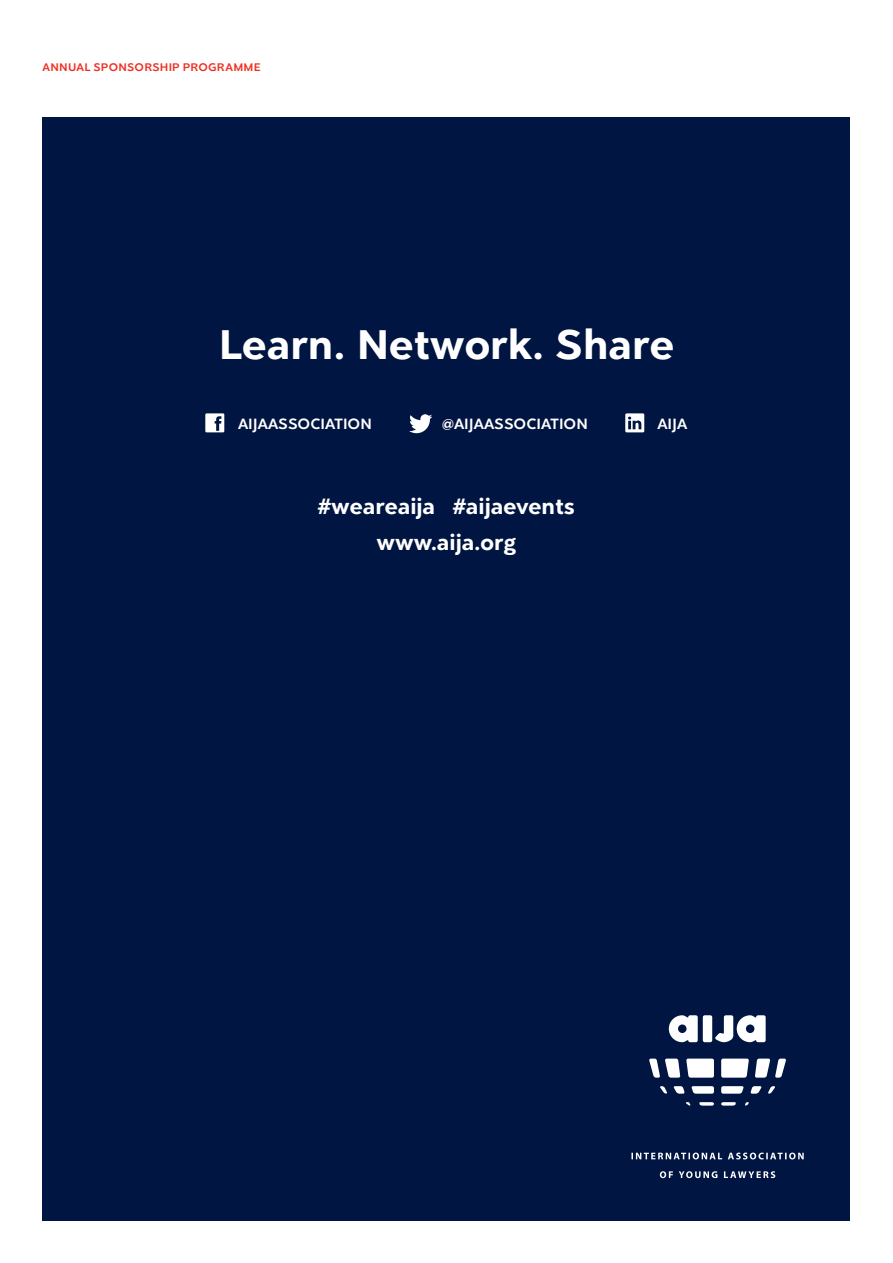
<style>
.page{position:relative;width:893px;height:1263px;background:#fff}
.page>*{position:absolute;margin:0;border:0;box-sizing:border-box;transform-origin:0 0}
.t1{font:700 45px "Clarika Grotesque";color:#fff}
.t2{font:700 24px/36px "Clarika Grotesque";color:#fff;text-align:center}
.t3{font:600 16.2px "Clarika Grotesque";color:#fff}
.t4{font:600 12px "Clarika Grotesque";letter-spacing:.02em;color:#ee3124}
</style>
<div class="page">
<div style="left:43px;top:117px;width:807px;height:1103px;background:#001541"></div>
<svg style="left:669px;top:1015px;width:29px;height:27px"></svg>
<div style="left:703px;top:1015px;width:9px;height:27px;background:#fff;border-radius:2px"></div>
<svg style="left:715px;top:1015px;width:51px;height:27px"></svg>
<svg style="left:649px;top:1058px;width:137px;height:47px"></svg>
<svg style="left:631px;top:1152px;width:173px;height:7px"></svg>
<svg style="left:724px;top:1171px;width:51px;height:7px"></svg>
<svg style="left:679px;top:1171px;width:38px;height:7px"></svg>
<svg style="left:660px;top:1171px;width:13px;height:7px"></svg>
<svg style="left:205px;top:413px;width:19px;height:19px"></svg>
<svg style="left:409px;top:414px;width:23px;height:19px"></svg>
<svg style="left:625px;top:413px;width:19px;height:19px"></svg>
<p class="t4" style="left:43px;top:59px;width:220px">ANNUAL SPONSORSHIP PROGRAMME</p>
<h1 class="t1" style="left:219px;top:314px;width:457px">Learn. Network. Share</h1>
<p class="t3" style="left:238px;top:413px;width:135px">AIJAASSOCIATION</p>
<p class="t3" style="left:442px;top:413px;width:148px">@AIJAASSOCIATION</p>
<p class="t3" style="left:657px;top:413px;width:31px">AIJA</p>
<h2 class="t2" style="left:318px;top:488px;width:258px">#weareaija #aijaevents www.aija.org</h2>
</div>
